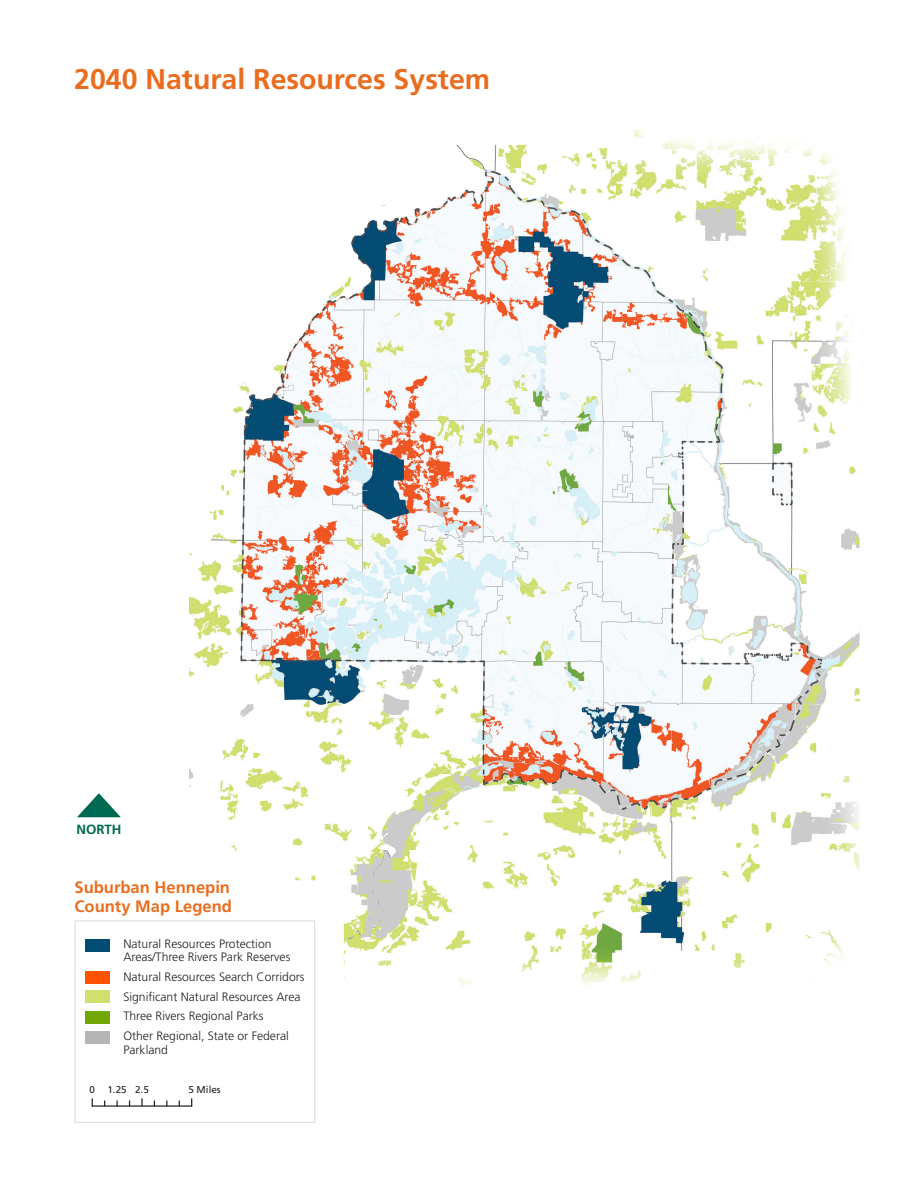
<style>
.page{position:relative;width:918px;height:1188px;background:#fff}
.page>*{position:absolute;margin:0;border:0;box-sizing:border-box;transform-origin:0 0}
.deck{font:700 28.5px "Frutiger LT Std";color:#ea6d1f}
.deck_3{font:700 16.5px/19.5px "Frutiger LT Std";color:#ea6d1f}
.legend_text{font:700 13.35px "Frutiger LT Std";color:#006951}
.legend_text-2{font:300 12.15px/13.6px "Frutiger LT Std";color:#231f20}
.legend_text-3{font:9.9px "Frutiger LT Std";color:#231f20}
</style>
<div class="page">
<img style="left:190px;top:130px;width:670px;height:857px">
<div style="left:150px;top:169px;width:138px;height:127px;background:#fff"></div>
<div style="left:346px;top:186px;width:40px;height:18px;background:#fff"></div>
<div style="left:57px;top:880px;width:287px;height:266px;background:#fff;border-radius:18px"></div>
<div style="left:74px;top:920px;width:241px;height:203px;background:#fff;border:1px solid #e0e1e3"></div>
<div style="left:591px;top:982px;width:106px;height:35px;background:#fff"></div>
<svg style="left:77px;top:793px;width:44px;height:24px"></svg>
<div style="left:345px;top:958px;width:20px;height:27px;background:#fff"></div>
<div style="left:85px;top:939px;width:25px;height:13px;background:#014c73"></div>
<div style="left:85px;top:971px;width:25px;height:12px;background:#ff5302"></div>
<div style="left:85px;top:990px;width:25px;height:12px;background:#d0df6d"></div>
<div style="left:85px;top:1011px;width:25px;height:12px;background:#70a701"></div>
<div style="left:85px;top:1031px;width:25px;height:13px;background:#b4b5b5"></div>
<hr style="left:92px;top:1105px;width:100px;height:2px;background:#231f20">
<svg style="left:141px;top:1099px;width:2px;height:7px"></svg>
<p class="deck" style="left:74px;top:62px;width:418px">2040 Natural Resources System</p>
<p class="legend_text" style="left:76px;top:821px;width:46px">NORTH</p>
<p class="deck_3" style="left:74px;top:877px;width:159px">Suburban Hennepin<br>County Map Legend</p>
<p class="legend_text-2" style="left:123px;top:937px;width:169px">Natural Resources Protection<br>Areas/Three Rivers Park Reserves</p>
<p class="legend_text-2" style="left:123px;top:970px;width:183px">Natural Resources Search Corridors</p>
<p class="legend_text-2" style="left:123px;top:990px;width:179px">Significant Natural Resources Area</p>
<p class="legend_text-2" style="left:123px;top:1010px;width:142px">Three Rivers Regional Parks</p>
<p class="legend_text-2" style="left:123px;top:1029px;width:167px">Other Regional, State or Federal<br>Parkland</p>
<p class="legend_text-3" style="left:89px;top:1084px;width:7px">0</p>
<p class="legend_text-3" style="left:107px;top:1084px;width:21px">1.25</p>
<p class="legend_text-3" style="left:135px;top:1084px;width:15px">2.5</p>
<p class="legend_text-3" style="left:188px;top:1084px;width:34px">5 Miles</p>
</div>
